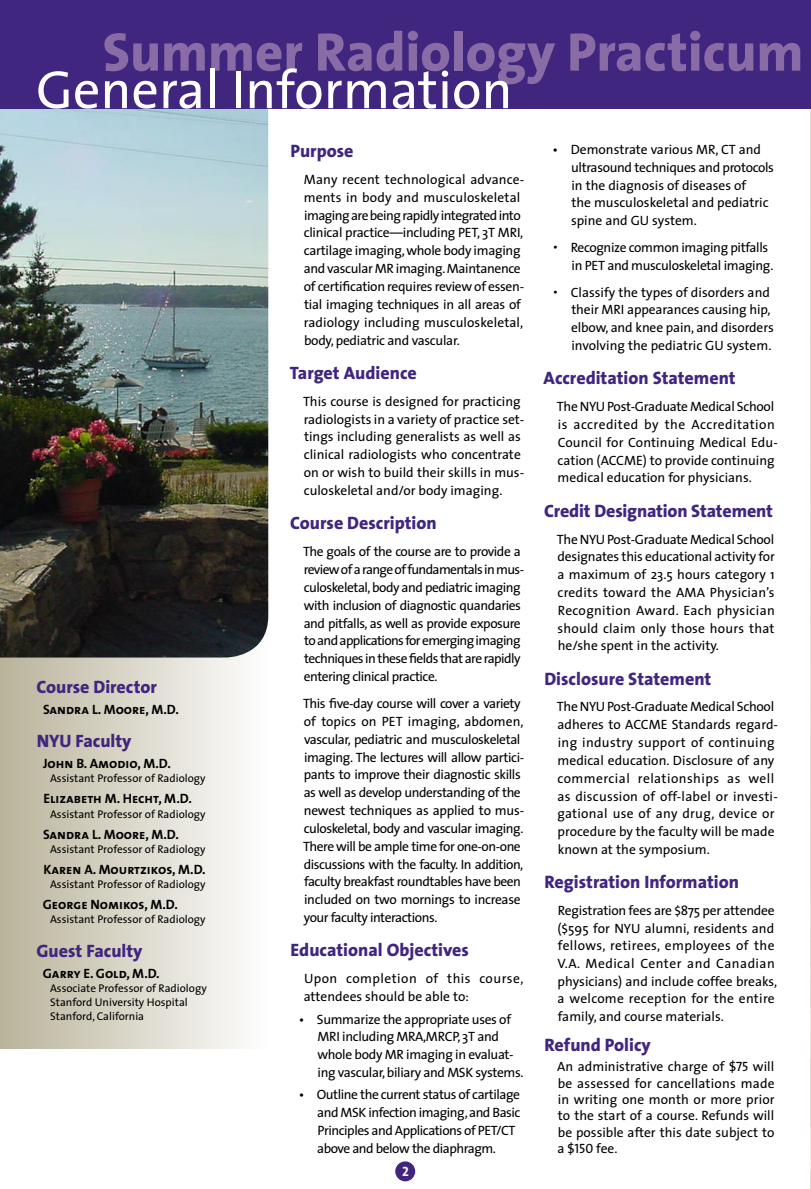
<style>
.page{position:relative;width:811px;height:1189px;background:#fff}
.page>*{position:absolute;margin:0;border:0;box-sizing:border-box;transform-origin:0 0}
.t1{font:800 54.75px "The Sans";color:#896ca5}
.t2{font:54px "The Sans";color:#fff}
.t3{font:800 18px "The Sans";color:#41267f}
.t4{font:13.5px/17.9px "The Sans";letter-spacing:-.02em;color:#000}
.t5{font:13.5px/17.9px "The Sans";color:#000}
.t6{font:13.5px/17.7px "The Sans";letter-spacing:.005em;color:#000}
.t7{font:13.5px "The Sans Bold Caps";color:#000}
.t8{font:13.5px/17.9px "The Sans";letter-spacing:.02em;color:#000}
.t9{font:13.5px "The Sans Bold Caps";color:#fff}
.t10{font:11.25px/14.2px "The Sans";color:#000}
.s1{font-family:"Helvetica"}
.s2{font-family:"The Sans Caps"}
</style>
<div class="page">
<div style="left:0;top:618px;width:267px;height:430px;background:linear-gradient(to right,#b9b39a,#fefefe)"></div>
<img style="left:0;top:108px;width:268px;height:549px">
<img style="left:810px;top:108px;width:1px;height:1080px">
<hr style="left:810px;top:0;width:1px;height:108px;background:#6f7229">
<div style="left:396px;top:1161px;width:18px;height:19px;background:#41267f;border-radius:50%"></div>
<div style="left:395px;top:1160px;width:20px;height:20px;border:2px solid #41267f;border-radius:50%"></div>
<div style="left:0;top:0;width:810px;height:108px;background:#41267f"></div>
<h1 class="t1" style="left:102px;top:6px;width:702px">Summer Radiology Practicum</h1>
<h2 class="t2" style="left:36px;top:45px;width:477px">General Information</h2>
<h3 class="t3" style="left:36px;top:671px;width:122px">Course Director</h3>
<p class="t7" style="left:43px;top:698px;width:137px">Sandra L. Moore, M.D.</p>
<h3 class="t3" style="left:37px;top:725px;width:96px">NYU Faculty</h3>
<p class="t7" style="left:43px;top:752px;width:129px">John B. Amodio, M.D.</p>
<p class="t10" style="left:50px;top:770px;width:157px">Assistant Professor of Radiology</p>
<p class="t7" style="left:43px;top:787px;width:150px">Elizabeth M. Hecht, M.D.</p>
<p class="t10" style="left:50px;top:806px;width:157px">Assistant Professor of Radiology</p>
<p class="t7" style="left:43px;top:822px;width:137px">Sandra L. Moore, M.D.</p>
<p class="t10" style="left:50px;top:841px;width:157px">Assistant Professor of Radiology</p>
<p class="t7" style="left:43px;top:857px;width:164px">Karen A. Mourtzikos, M.D.</p>
<p class="t10" style="left:50px;top:876px;width:157px">Assistant Professor of Radiology</p>
<p class="t7" style="left:43px;top:893px;width:136px">George Nomikos, M.D.</p>
<p class="t10" style="left:50px;top:911px;width:157px">Assistant Professor of Radiology</p>
<h3 class="t3" style="left:36px;top:934px;width:107px">Guest Faculty</h3>
<p class="t7" style="left:43px;top:961px;width:118px">Garry E. Gold, M.D.</p>
<p class="t10" style="left:50px;top:980px;width:158px">Associate Professor of Radiology<br>Stanford University Hospital<br>Stanford, California</p>
<h3 class="t3" style="left:290px;top:136px;width:64px">Purpose</h3>
<p class="t4" style="left:303px;top:170px;width:222px">Many recent technological advance&shy;ments in body and musculoskeletal imaging are being rapidly integrated into clinical practice—including PET, 3T MRI, cartilage imaging, whole body imaging and vascular MR imaging. Maintanence of certification requires review of essen&shy;tial imaging techniques in all areas of radiology including musculoskeletal, body, pediatric and vascular.</p>
<h3 class="t3" style="left:289px;top:357px;width:128px">Target Audience</h3>
<p class="t5" style="left:303px;top:392px;width:222px">This course is designed for practicing radiologists in a variety of practice set&shy;tings including generalists as well as clinical radiologists who concentrate on or wish to build their skills in mus&shy;culoskeletal and/or body imaging.</p>
<h3 class="t3" style="left:290px;top:508px;width:148px">Course Description</h3>
<p class="t4" style="left:303px;top:542px;width:222px">The goals of the course are to provide a review of a range of fundamentals in mus&shy;culoskeletal, body and pediatric imaging with inclusion of diagnostic quandaries and pitfalls, as well as provide exposure to and applications for emerging imaging techniques in these fields that are rapidly entering clinical practice.</p>
<p class="t4" style="left:303px;top:694px;width:222px">This five-day course will cover a variety of topics on PET imaging, abdomen, vascular, pediatric and musculoskeletal imaging. The lectures will allow partici&shy;pants to improve their diagnostic skills as well as develop understanding of the newest techniques as applied to mus&shy;culoskeletal, body and vascular imaging.<br>There will be ample time for one-on-one discussions with the faculty. In addition, faculty breakfast roundtables have been included on two mornings to increase your faculty interactions.</p>
<h3 class="t3" style="left:290px;top:934px;width:180px">Educational Objectives</h3>
<p class="t8" style="left:303px;top:969px;width:221px">Upon completion of this course, attendees should be able to:</p>
<p class="t4" style="left:317px;top:1009px;width:207px;text-indent:-19px">• Summarize the appropriate uses of MRI including MRA,MRCP, 3T and whole body MR imaging in evaluat&shy;ing vascular, biliary and MSK systems.</p>
<p class="t4" style="left:317px;top:1085px;width:204px;text-indent:-18px">• Outline the current status of cartilage and MSK infection imaging, and Basic Principles and Applications of PET/CT above and below the diaphragm.</p>
<p class="t9" style="left:402px;top:1159px;width:8px">2</p>
<p class="t5" style="left:570px;top:140px;width:204px;text-indent:-18px">• Demonstrate various MR, CT and ultrasound techniques and protocols in the diagnosis of diseases of<br>the musculoskeletal and pediatric spine and GU system.</p>
<p class="t4" style="left:571px;top:238px;width:203px;text-indent:-18px"><span class="s1">•</span> Recognize common imaging pitfalls in PET and musculoskeletal imaging.</p>
<p class="t4" style="left:570px;top:282px;width:204px;text-indent:-18px"><span class="s1">•</span> Classify the types of disorders and their MRI appearances causing hip, elbow, and knee pain, and disorders involving the pediatric GU system.</p>
<h3 class="t3" style="left:543px;top:363px;width:193px">Accreditation Statement</h3>
<p class="t5" style="left:556px;top:397px;width:222px">The NYU Post-Graduate Medical School is accredited by the Accreditation Council for Continuing Medical Edu&shy;cation (ACCME) to provide continuing medical education for physicians.</p>
<h3 class="t3" style="left:543px;top:495px;width:230px">Credit Designation Statement</h3>
<p class="t4" style="left:556px;top:529px;width:219px;text-align:justify">The NYU Post-Graduate Medical School designates this educational activity for a maximum of 23.5 hours category 1 credits toward the AMA Physician’s Recognition Award. Each physician should claim only those hours that he/she spent in the activity.</p>
<h3 class="t3" style="left:544px;top:663px;width:168px">Disclosure Statement</h3>
<p class="t5" style="left:556px;top:697px;width:222px">The NYU Post-Graduate Medical School adheres to ACCME Standards regard&shy;ing industry support of continuing medical education. Disclosure of any commercial relationships as well as discussion of off-label or investi&shy;gational use of any drug, device or procedure by the faculty will be made known at the symposium.</p>
<h3 class="t3" style="left:544px;top:866px;width:196px">Registration Information</h3>
<p class="t6" style="left:557px;top:900px;width:221px">Registration fees are $875 per attendee ($595 for NYU alumni, residents and fellows, retirees, employees of the V.A. Medical Center and Canadian physicians) and include coffee breaks, a welcome reception for the entire family, and course materials.</p>
<h3 class="t3" style="left:544px;top:1029px;width:108px">Refund Policy</h3>
<p class="t4" style="left:557px;top:1057px;width:219px;line-height:16.4px;text-align:justify">An administrative charge of <span class="s2">$75</span> will be assessed for cancellations made in writing one month or more prior to the start of a course. Refunds will be possible after this date subject to a <span class="s2">$150</span> fee.</p>
</div>
